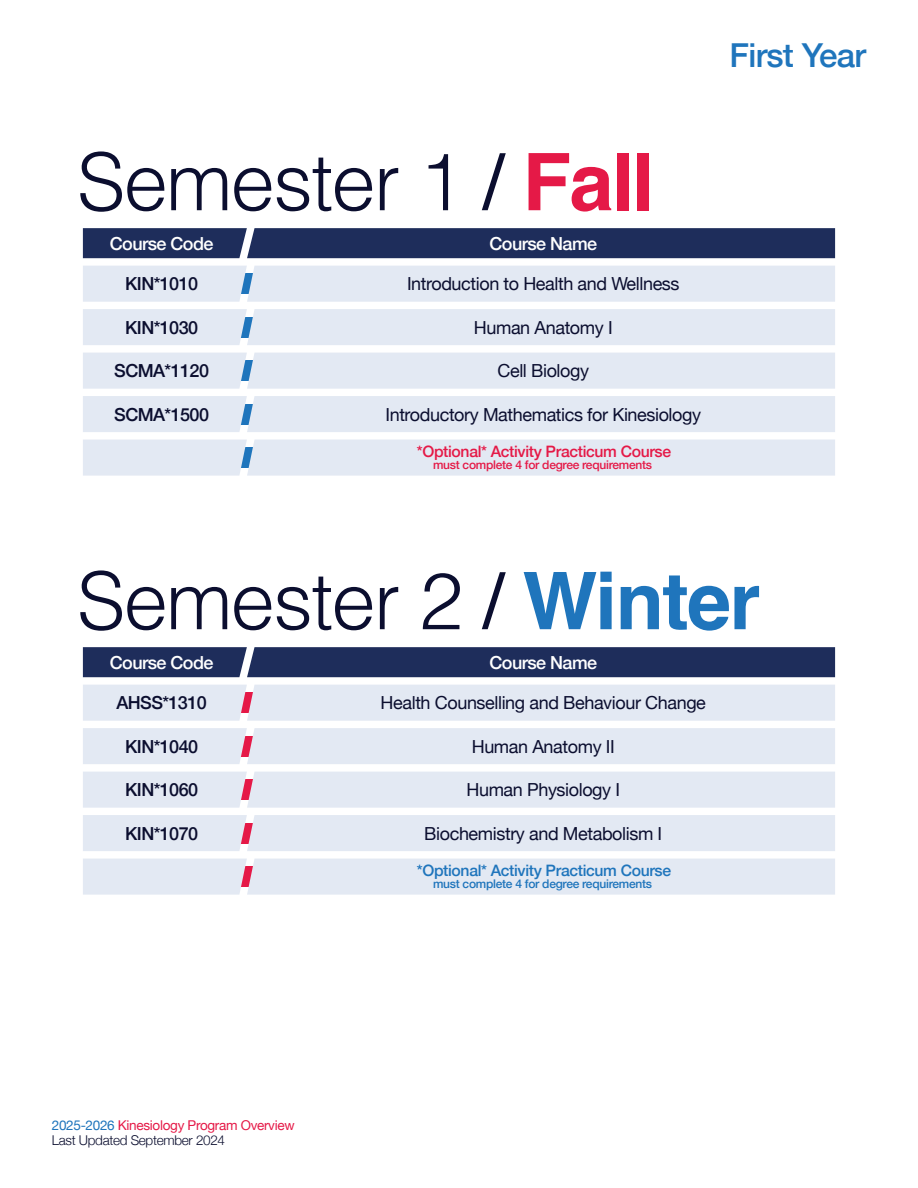
<style>
.page{position:relative;width:918px;height:1188px;background:#fff}
.page>*{position:absolute;margin:0;border:0;box-sizing:border-box;transform-origin:0 0}
.t1{font:300 79.5px "Helvetica";letter-spacing:-.02em;color:#0b0e2f}
.t2{font:500 33px "Helvetica Neue";letter-spacing:-.02em;color:#1f75bc}
.t3{font:18px "Helvetica Neue";letter-spacing:-.02em;color:#0b0e2f}
.t4{font:500 18px "Helvetica Neue";letter-spacing:-.03em;color:#0b0e2f}
.t5{font:500 18px "Helvetica Neue";letter-spacing:-.03em;color:#fff}
.t6{font:500 15.75px "Helvetica Neue";letter-spacing:-.02em;color:#e51947}
.t7{font:500 15.75px "Helvetica Neue";letter-spacing:-.02em;color:#1f75bc}
.t8{font:13.5px/15px "Helvetica Neue";letter-spacing:-.02em;color:#e51947}
.t9{font:500 12px "Helvetica Neue";letter-spacing:-.02em;color:#e51947}
.t10{font:500 12px "Helvetica Neue";letter-spacing:-.02em;color:#1f75bc}
.s1{font-weight:400}
.s2{font-weight:700;color:#e51947}
.s3{font-weight:700;color:#1f75bc}
.s4{color:#1f75bc}
.s5{font-weight:300;color:#0b0e2f}
</style>
<div class="page">
<div style="left:83px;top:440px;width:752px;height:36px;background:#e3e9f3"></div>
<div style="left:83px;top:228px;width:752px;height:30px;background:#1e2d5b"></div>
<div style="left:83px;top:266px;width:752px;height:36px;background:#e3e9f3"></div>
<div style="left:83px;top:309px;width:752px;height:36px;background:#e3e9f3"></div>
<div style="left:83px;top:353px;width:752px;height:36px;background:#e3e9f3"></div>
<div style="left:83px;top:396px;width:752px;height:36px;background:#e3e9f3"></div>
<div style="left:83px;top:647px;width:752px;height:30px;background:#1e2d5b"></div>
<div style="left:83px;top:685px;width:752px;height:36px;background:#e3e9f3"></div>
<div style="left:83px;top:728px;width:752px;height:36px;background:#e3e9f3"></div>
<div style="left:83px;top:772px;width:752px;height:36px;background:#e3e9f3"></div>
<div style="left:83px;top:815px;width:752px;height:36px;background:#e3e9f3"></div>
<div style="left:83px;top:859px;width:752px;height:36px;background:#e3e9f3"></div>
<h2 class="t2" style="left:730px;top:28px;width:138px">First Year</h2>
<h1 class="t1" style="left:77px;top:114px;width:579px">Semester 1 <span class="s1">/</span> <span class="s2">Fall</span></h1>
<p class="t5" style="left:110px;top:229px;width:105px">Course Code</p>
<p class="t5" style="left:489px;top:229px;width:109px">Course Name</p>
<p class="t4" style="left:125px;top:269px;width:74px">KIN*1010</p>
<p class="t3" style="left:407px;top:271px;width:274px">Introduction to Health and Wellness</p>
<p class="t4" style="left:125px;top:313px;width:74px">KIN*1030</p>
<p class="t3" style="left:474px;top:314px;width:140px">Human Anatomy I</p>
<p class="t4" style="left:114px;top:356px;width:96px">SCMA*1120</p>
<p class="t3" style="left:497px;top:358px;width:93px">Cell Biology</p>
<p class="t4" style="left:114px;top:400px;width:96px">SCMA*1500</p>
<p class="t3" style="left:385px;top:401px;width:317px">Introductory Mathematics for Kinesiology</p>
<p class="t6" style="left:417px;top:439px;width:256px">*Optional* Activity Practicum Course</p>
<p class="t9" style="left:433px;top:455px;width:220px">must complete 4 for degree requirements</p>
<h1 class="t1" style="left:77px;top:533px;width:685px">Semester 2 <span class="s1">/</span> <span class="s3">Winter</span></h1>
<p class="t5" style="left:110px;top:648px;width:105px">Course Code</p>
<p class="t5" style="left:489px;top:648px;width:109px">Course Name</p>
<p class="t4" style="left:116px;top:688px;width:92px">AHSS*1310</p>
<p class="t3" style="left:381px;top:690px;width:327px">Health Counselling and Behaviour Change</p>
<p class="t4" style="left:125px;top:732px;width:74px">KIN*1040</p>
<p class="t3" style="left:472px;top:733px;width:145px">Human Anatomy II</p>
<p class="t4" style="left:125px;top:775px;width:74px">KIN*1060</p>
<p class="t3" style="left:466px;top:777px;width:155px">Human Physiology I</p>
<p class="t4" style="left:125px;top:819px;width:74px">KIN*1070</p>
<p class="t3" style="left:424px;top:820px;width:239px">Biochemistry and Metabolism I</p>
<p class="t7" style="left:417px;top:858px;width:256px">*Optional* Activity Practicum Course</p>
<p class="t10" style="left:433px;top:874px;width:220px">must complete 4 for degree requirements</p>
<p class="t8" style="left:52px;top:1118px;width:244px"><span class="s4">2025-2026</span> Kinesiology Program Overview<br><span class="s5">Last Updated September 2024</span></p>
</div>
